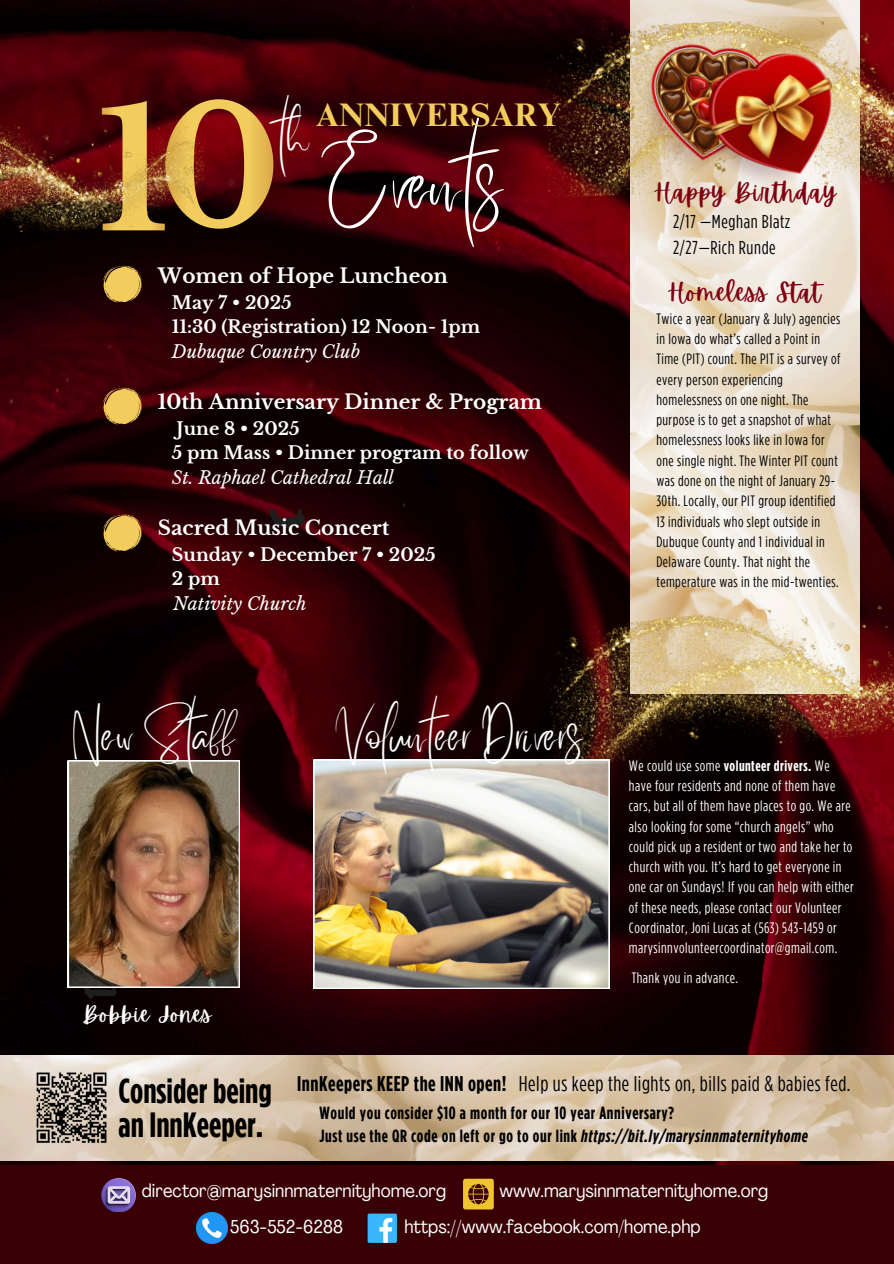
<style>
.page{position:relative;width:894px;height:1264px;background:#fff}
.page>*{position:absolute;margin:0;border:0;box-sizing:border-box;transform-origin:0 0}
.t1{font:63.6px "Better Saturday";color:#fff}
.t2{font:40.2px "Better Saturday";color:#fff}
.t3{font:38.25px "Better Saturday";color:#fff}
.t4{font:700 34.95px/33.5px "Gotham Condensed";color:#000}
.t5{font:700 32.7px "Times NRMT Pro";color:#f2cc5d}
.t6{font:24.9px "Apricots";letter-spacing:.03em;color:#7e0111}
.t7{font:22.35px "Apricots";letter-spacing:.03em;color:#fff}
.t8{font:21.15px "Gotham Condensed";letter-spacing:.025em;color:#000}
.t9{font:700 19.95px "Libre Baskerville";color:#fff}
.t10{font:18.6px "Gotham Condensed";letter-spacing:.03em;color:#000}
.t11{font:condensed 18.45px "Agrandir";color:#fff}
.t12{font:700 17.55px "Libre Baskerville";color:#fff}
.t13{font:italic 700 17.55px "Gotham Condensed";letter-spacing:.035em;color:#000}
.t14{font:italic 17.55px "Libre Baskerville";color:#fff}
.t15{font:700 17.55px "Gotham Condensed";letter-spacing:.035em;color:#000}
.t16{font:15px/20.2px "Gotham Condensed";letter-spacing:.03em;color:#000}
.t17{font:15px/20.2px "Gotham Condensed";letter-spacing:.03em;color:#fff}
.s1{font-weight:700}
.s2{font-style:normal}
</style>
<div class="page">
<img style="left:0;top:0;width:893px;height:1165px">
<img style="left:0;top:1055px;width:893px;height:105px">
<img style="left:630px;top:0;width:228px;height:582px">
<svg style="left:102px;top:99px;width:171px;height:131px;background:#8b4d27"></svg>
<div style="left:0;top:1165px;width:893px;height:98px;background:#390105"></div>
<svg style="left:463px;top:1178px;width:30px;height:31px"></svg>
<div style="left:367px;top:1213px;width:30px;height:29px;background:#38b6ff;border-radius:2px"></div>
<svg style="left:379px;top:1218px;width:13px;height:24px"></svg>
<img style="left:197px;top:1212px;width:30px;height:31px">
<img style="left:102px;top:1178px;width:33px;height:33px">
<img style="left:23px;top:1060px;width:95px;height:96px">
<svg style="left:269px;top:508px;width:35px;height:20px"></svg>
<img style="left:490px;top:0;width:277px;height:3px">
<svg style="left:103px;top:266px;width:39px;height:37px"></svg>
<svg style="left:103px;top:388px;width:39px;height:37px"></svg>
<svg style="left:103px;top:514px;width:39px;height:37px"></svg>
<img style="left:0;top:116px;width:207px;height:124px">
<img style="left:68px;top:760px;width:172px;height:238px">
<img style="left:540px;top:582px;width:353px;height:186px">
<img style="left:540px;top:4px;width:353px;height:194px">
<img style="left:628px;top:15px;width:223px;height:200px">
<img style="left:313px;top:759px;width:296px;height:229px">
<p class="t2" style="left:277px;top:130px;width:34px">th</p>
<p class="t5" style="left:316px;top:102px;width:247px">ANNIVERSARY</p>
<h5 class="t1" style="left:317px;top:172px;width:196px">Events</h5>
<p class="t9" style="left:158px;top:264px;width:292px">Women of Hope Luncheon</p>
<p class="t12" style="left:172px;top:292px;width:121px">May 7 • 2025</p>
<p class="t12" style="left:172px;top:316px;width:310px">11:30 (Registration) 12 Noon- 1pm</p>
<p class="t14" style="left:172px;top:341px;width:189px">Dubuque Country Club</p>
<p class="t9" style="left:158px;top:390px;width:385px">10th Anniversary Dinner &amp; Program</p>
<h3 class="t12" style="left:176px;top:417px;width:124px">June 8 • 2025</h3>
<h2 class="t12" style="left:172px;top:442px;width:358px">5 pm Mass • Dinner program to follow</h2>
<p class="t14" style="left:172px;top:467px;width:224px">St. Raphael Cathedral Hall</p>
<h1 class="t9" style="left:158px;top:516px;width:233px">Sacred Music Concert</h1>
<p class="t12" style="left:172px;top:543px;width:265px">Sunday • December 7 • 2025</p>
<p class="t12" style="left:172px;top:568px;width:49px">2 pm</p>
<p class="t14" style="left:173px;top:593px;width:135px">Nativity Church</p>
<p class="t3" style="left:71px;top:728px;width:166px">New Staff</p>
<p class="t7" style="left:82px;top:1001px;width:130px">Bobbie Jones</p>
<p class="t3" style="left:335px;top:728px;width:249px">Volunteer Drivers</p>
<p class="t6" style="left:654px;top:178px;width:183px">Happy Birthday</p>
<p class="t10" style="left:673px;top:210px;width:119px">2/17 —Meghan Blatz</p>
<p class="t10" style="left:673px;top:236px;width:104px">2/27—Rich Runde</p>
<p class="t6" style="left:667px;top:278px;width:155px">Homeless Stat</p>
<p class="t16" style="left:656px;top:308px;width:185px">Twice a year (January &amp; July) agencies in Iowa do what’s called a Point in Time (PIT) count. The PIT is a survey of every person experiencing homelessness on one night. The purpose is to get a snapshot of what homelessness looks like in Iowa for one single night. The Winter PIT count was done on the night of January 29- 30th. Locally, our PIT group identified 13 individuals who slept outside in Dubuque County and 1 individual in Delaware County. That night the temperature was in the mid-twenties.</p>
<h5 class="t17" style="left:628px;top:755px;width:226px">We could use some <span class="s1">volunteer drivers.</span> We have four residents and none of them have cars, but all of them have places to go. We are also looking for some “church angels” who could pick up a resident or two and take her to church with you. It’s hard to get everyone in one car on Sundays! If you can help with either of these needs, please contact our Volunteer Coordinator, Joni Lucas at (563) 543-1459 or marysinnvolunteercoordinator@gmail.com.</h5>
<p class="t17" style="left:631px;top:967px;width:107px">Thank you in advance.</p>
<p class="t4" style="left:118px;top:1073px;width:155px">Consider being an InnKeeper.</p>
<p class="t8" style="left:297px;top:1070px;width:554px"><span class="s1">InnKeepers KEEP the INN open!</span> Help us keep the lights on, bills paid &amp; babies fed.</p>
<p class="t15" style="left:319px;top:1101px;width:356px">Would you consider $10 a month for our 10 year Anniversary?</p>
<p class="t13" style="left:319px;top:1125px;width:490px"><span class="s2">Just use the QR code on left or go to our link</span> https://bit.ly/marysinnmaternityhome</p>
<p class="t11" style="left:142px;top:1182px;width:306px">director@marysinnmaternityhome.org</p>
<p class="t11" style="left:499px;top:1182px;width:270px">www.marysinnmaternityhome.org</p>
<p class="t11" style="left:230px;top:1218px;width:114px">563-552-6288</p>
<p class="t11" style="left:404px;top:1218px;width:297px">https://www.facebook.com/home.php</p>
</div>
